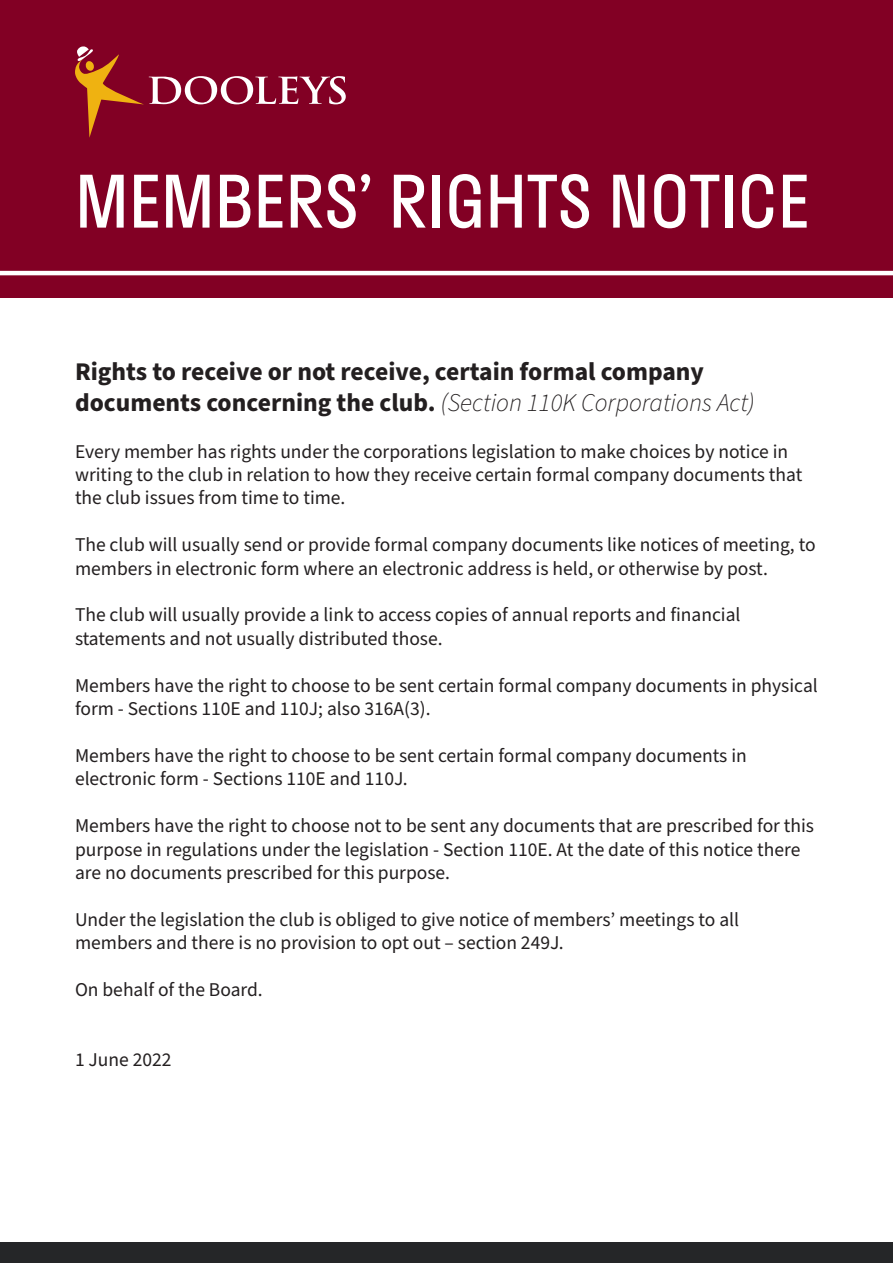
<style>
.page{position:relative;width:893px;height:1263px;background:#fff}
.page>*{position:absolute;margin:0;border:0;box-sizing:border-box;transform-origin:0 0}
.t1{font:70.5px "Stratos";color:#fff}
.t2{font:700 25.5px/30.6px "Source Sans Pro";color:#231f20}
.t3{font:19.5px/23.4px "Source Sans Pro";color:#231f20}
.s1{font-weight:300;font-style:italic}
</style>
<div class="page">
<div style="left:0;top:0;width:893px;height:297px;background:#820024"></div>
<hr style="left:0;top:271px;width:893px;height:4px;background:#fff">
<div style="left:0;top:1242px;width:893px;height:21px;background:#252628"></div>
<svg style="left:75px;top:46px;width:271px;height:92px"></svg>
<p class="t1" style="left:75px;top:145px;width:736px">MEMBERS’ RIGHTS NOTICE</p>
<p class="t2" style="left:75px;top:357px;width:681px">Rights to receive or not receive, certain formal company documents concerning the club. <span class="s1">(Section 110K Corporations Act)</span></p>
<p class="t3" style="left:75px;top:440px;width:729px">Every member has rights under the corporations legislation to make choices by notice in writing to the club in relation to how they receive certain formal company documents that the club issues from time to time.</p>
<p class="t3" style="left:75px;top:534px;width:742px">The club will usually send or provide formal company documents like notices of meeting, to members in electronic form where an electronic address is held, or otherwise by post.</p>
<p class="t3" style="left:75px;top:604px;width:667px">The club will usually provide a link to access copies of annual reports and financial statements and not usually distributed those.</p>
<p class="t3" style="left:75px;top:674px;width:744px">Members have the right to choose to be sent certain formal company documents in physical form - Sections 110E and 110J; also 316A(3).</p>
<p class="t3" style="left:75px;top:744px;width:673px">Members have the right to choose to be sent certain formal company documents in electronic form - Sections 110E and 110J.</p>
<p class="t3" style="left:75px;top:814px;width:741px">Members have the right to choose not to be sent any documents that are prescribed for this purpose in regulations under the legislation - Section 110E. At the date of this notice there are no documents prescribed for this purpose.</p>
<p class="t3" style="left:75px;top:908px;width:666px">Under the legislation the club is obliged to give notice of members’ meetings to all members and there is no provision to opt out – section 249J.</p>
<p class="t3" style="left:75px;top:978px;width:189px">On behalf of the Board.</p>
<p class="t3" style="left:75px;top:1048px;width:98px">1 June 2022</p>
</div>
